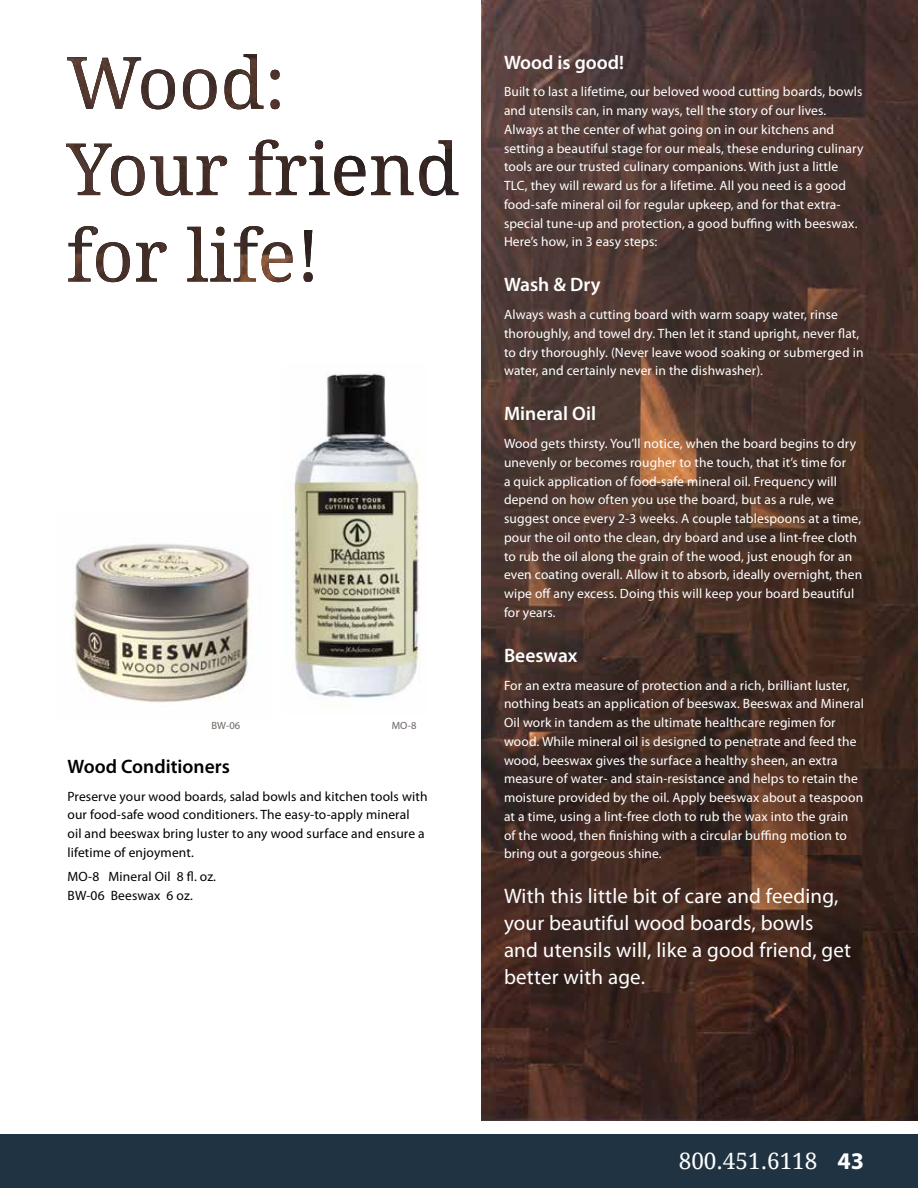
<style>
.page{position:relative;width:918px;height:1188px;background:#fff}
.page>*{position:absolute;margin:0;border:0;box-sizing:border-box;transform-origin:0 0}
.t1{font:22.5px "Droid Serif";color:#fff}
.t2{font:21px/27px "Myriad Pro";letter-spacing:.01em;color:#fff}
.t3{font:600 19.5px "Myriad Pro";color:#fff}
.t4{font:600 19.5px "Myriad Pro";color:#000}
.t5{font:13.5px/18.8px "Myriad Pro";letter-spacing:.01em;color:#fff}
.t6{font:13.5px/18.8px "Myriad Pro";letter-spacing:.01em;color:#000}
.t7{font:10.5px "Myriad Pro";color:#6a6460}
.s1{font-family:"Myriad Pro";font-weight:700;font-size:24px}
</style>
<div class="page">
<img style="left:482px;top:0;width:436px;height:1120px">
<img style="left:72px;top:544px;width:181px;height:159px">
<img style="left:294px;top:373px;width:126px;height:325px">
<img style="left:68px;top:226px;width:244px;height:56px">
<svg style="left:66px;top:143px;width:25px;height:53px"></svg>
<img style="left:91px;top:140px;width:367px;height:56px">
<svg style="left:263px;top:69px;width:17px;height:40px"></svg>
<img style="left:67px;top:54px;width:196px;height:55px">
<div style="left:0;top:1134px;width:918px;height:54px;background:#1f3342"></div>
<p class="t7" style="left:211px;top:719px;width:30px">BW-06</p>
<p class="t7" style="left:392px;top:719px;width:26px">MO-8</p>
<h3 class="t4" style="left:68px;top:754px;width:164px">Wood Conditioners</h3>
<p class="t6" style="left:68px;top:787px;width:362px">Preserve your wood boards, salad bowls and kitchen tools with our food-safe wood conditioners. The easy-to-apply mineral<br>oil and beeswax bring luster to any wood surface and ensure a lifetime of enjoyment.</p>
<p class="t6" style="left:68px;top:866px;width:150px;line-height:19.5px">MO-8 Mineral Oil 8 fl. oz.<br>BW-06 Beeswax 6 oz.</p>
<h3 class="t3" style="left:504px;top:50px;width:122px">Wood is good!</h3>
<p class="t5" style="left:504px;top:82px;width:361px">Built to last a lifetime, our beloved wood cutting boards, bowls and utensils can, in many ways, tell the story of our lives.<br>Always at the center of what going on in our kitchens and setting a beautiful stage for our meals, these enduring culinary tools are our trusted culinary companions. With just a little TLC, they will reward us for a lifetime. All you need is a good food-safe mineral oil for regular upkeep, and for that extra&shy;special tune-up and protection, a good buffing with beeswax.<br>Here’s how, in 3 easy steps:</p>
<h3 class="t3" style="left:504px;top:272px;width:98px">Wash &amp; Dry</h3>
<p class="t5" style="left:504px;top:305px;width:361px">Always wash a cutting board with warm soapy water, rinse thoroughly, and towel dry. Then let it stand upright, never flat, to dry thoroughly. (Never leave wood soaking or submerged in water, and certainly never in the dishwasher).</p>
<h3 class="t3" style="left:504px;top:401px;width:94px">Mineral Oil</h3>
<p class="t5" style="left:504px;top:434px;width:360px">Wood gets thirsty. You’ll notice, when the board begins to dry unevenly or becomes rougher to the touch, that it’s time for<br>a quick application of food-safe mineral oil. Frequency will depend on how often you use the board, but as a rule, we suggest once every 2-3 weeks. A couple tablespoons at a time, pour the oil onto the clean, dry board and use a lint-free cloth to rub the oil along the grain of the wood, just enough for an even coating overall. Allow it to absorb, ideally overnight, then wipe off any excess. Doing this will keep your board beautiful for years.</p>
<h3 class="t3" style="left:504px;top:643px;width:75px">Beeswax</h3>
<p class="t5" style="left:504px;top:676px;width:361px">For an extra measure of protection and a rich, brilliant luster, nothing beats an application of beeswax. Beeswax and Mineral Oil work in tandem as the ultimate healthcare regimen for wood. While mineral oil is designed to penetrate and feed the wood, beeswax gives the surface a healthy sheen, an extra measure of water- and stain-resistance and helps to retain the moisture provided by the oil. Apply beeswax about a teaspoon at a time, using a lint-free cloth to rub the wax into the grain<br>of the wood, then finishing with a circular buffing motion to bring out a gorgeous shine.</p>
<h2 class="t2" style="left:504px;top:883px;width:349px">With this little bit of care and feeding, your beautiful wood boards, bowls and utensils will, like a good friend, get better with age.</h2>
<h1 class="t1" style="left:679px;top:1146px;width:187px">800.451.6118 <span class="s1">43</span></h1>
</div>
